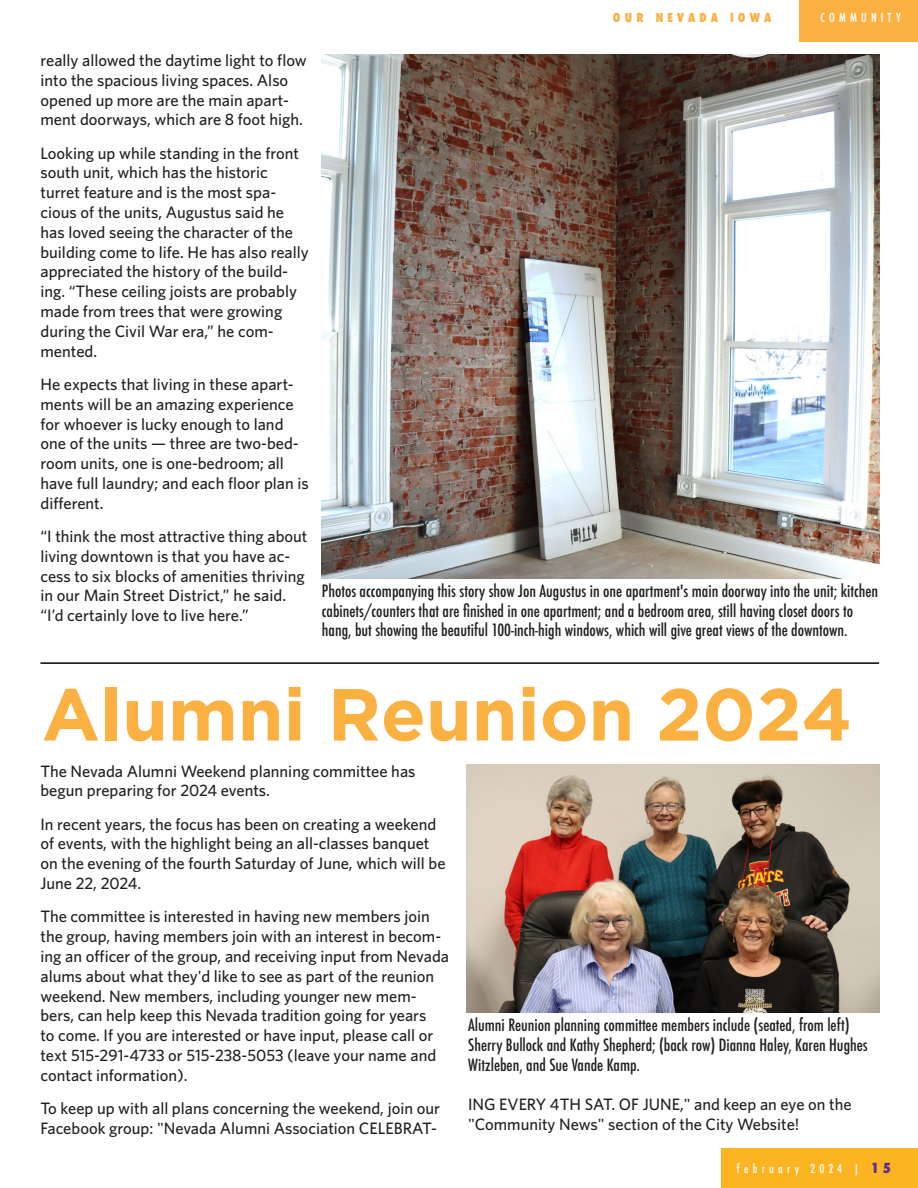
<style>
.page{position:relative;width:918px;height:1188px;background:#fff}
.page>*{position:absolute;margin:0;border:0;box-sizing:border-box;transform-origin:0 0}
.Headline{font:700 73.5px "Gotham";color:#fbb042}
.t1{font:500 16.5px/19.8px "Whitney";color:#231f20}
.Photo_Caption{font:500 condensed 16.5px/19.8px "Futura";color:#231f20}
.t2{font:500 condensed 12px "Futura";letter-spacing:.35em;color:#fff}
.t3{font:800 condensed 12px "Futura";letter-spacing:.35em;color:#fbb042}
.s1{font-weight:800;font-size:13.5px;color:#5b2e91}
</style>
<div class="page">
<div style="left:721px;top:1148px;width:197px;height:40px;background:#fcb423"></div>
<div style="left:799px;top:0;width:119px;height:41px;background:#fbb042"></div>
<img style="left:467px;top:765px;width:412px;height:247px">
<hr style="left:40px;top:662px;width:839px;height:2px;background:#000">
<img style="left:322px;top:54px;width:557px;height:525px">
<p class="t1" style="left:40px;top:50px;width:268px">really allowed the daytime light to flow into the spacious living spaces. Also opened up more are the main apart&shy;ment doorways, which are 8 foot high.</p>
<p class="t1" style="left:40px;top:143px;width:270px">Looking up while standing in the front south unit, which has the historic turret feature and is the most spa&shy;cious of the units, Augustus said he has loved seeing the character of the building come to life. He has also really appreciated the history of the build&shy;ing. “These ceiling joists are probably made from trees that were growing during the Civil War era,” he com&shy;mented.</p>
<p class="t1" style="left:40px;top:374px;width:270px">He expects that living in these apart&shy;ments will be an amazing experience for whoever is lucky enough to land one of the units — three are two-bed&shy;room units, one is one-bedroom; all have full laundry; and each floor plan is different.</p>
<p class="t1" style="left:40px;top:526px;width:268px">“I think the most attractive thing about living downtown is that you have ac&shy;cess to six blocks of amenities thriving in our Main Street District,” he said. “I’d certainly love to live here.”</p>
<p class="t3" style="left:613px;top:9px;width:160px">OUR NEVADA IOWA</p>
<p class="t2" style="left:821px;top:10px;width:82px">COMMUNITY</p>
<p class="Photo_Caption" style="left:322px;top:581px;width:558px">Photos accompanying this story show Jon Augustus in one apartment's main doorway into the unit; kitchen cabinets/counters that are finished in one apartment; and a bedroom area, still having closet doors to hang, but showing the beautiful 100-inch-high windows, which will give great views of the downtown.</p>
<p class="Headline" style="left:42px;top:672px;width:812px">Alumni Reunion 2024</p>
<p class="t1" style="left:40px;top:760px;width:377px">The Nevada Alumni Weekend planning committee has begun preparing for 2024 events.</p>
<p class="t1" style="left:40px;top:814px;width:407px">In recent years, the focus has been on creating a weekend of events, with the highlight being an all-classes banquet on the evening of the fourth Saturday of June, which will be June 22, 2024.</p>
<p class="t1" style="left:40px;top:906px;width:410px">The committee is interested in having new members join the group, having members join with an interest in becom&shy;ing an officer of the group, and receiving input from Nevada alums about what they'd like to see as part of the reunion weekend. New members, including younger new mem&shy;bers, can help keep this Nevada tradition going for years<br>to come. If you are interested or have input, please call or text 515-291-4733 or 515-238-5053 (leave your name and contact information).</p>
<p class="t1" style="left:40px;top:1098px;width:401px">To keep up with all plans concerning the weekend, join our<br>Facebook group: "Nevada Alumni Association CELEBRAT-</p>
<p class="t1" style="left:468px;top:1094px;width:385px">ING EVERY 4TH SAT. OF JUNE," and keep an eye on the "Community News" section of the City Website!</p>
<p class="Photo_Caption" style="left:468px;top:1015px;width:401px">Alumni Reunion planning committee members include (seated, from left)<br>Sherry Bullock and Kathy Shepherd; (back row) Dianna Haley, Karen Hughes<br>Witzleben, and Sue Vande Kamp.</p>
<p class="t2" style="left:737px;top:1161px;width:155px">february 2024 | <span class="s1">15</span></p>
</div>
